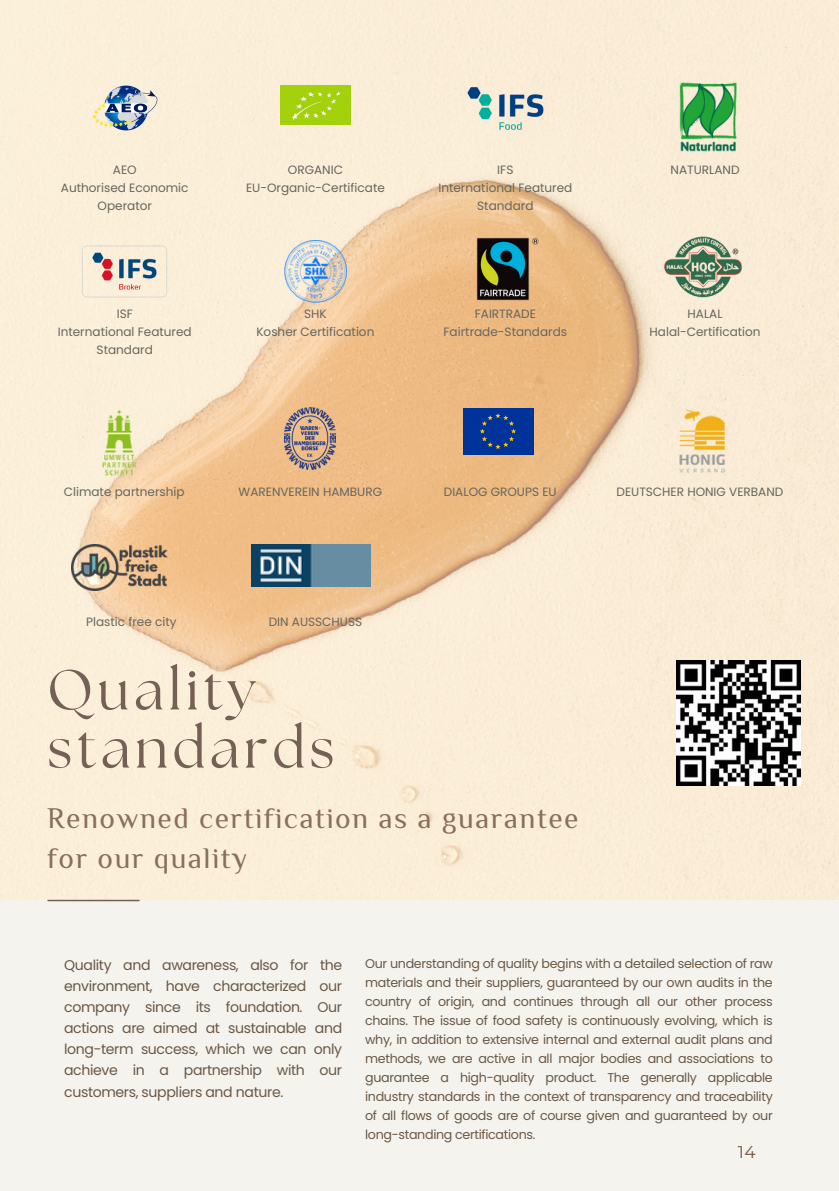
<style>
.page{position:relative;width:839px;height:1191px;background:#fff}
.page>*{position:absolute;margin:0;border:0;box-sizing:border-box;transform-origin:0 0}
.t1{font:56.4px/58.2px "The Seasons";letter-spacing:.08em;color:#746054}
.t2{font:29.4px/40.2px "El Messiri";letter-spacing:.05em;color:#896f5d}
.t3{font:17px "Montserrat";color:#765239}
.t4{font:14px/21.2px "Poppins";letter-spacing:-.025em;color:#6b5845;text-align:justify}
.t5{font:12.6px/19px "Poppins";letter-spacing:-.025em;color:#6b5845;text-align:justify}
.t6{font:12px/18px "Poppins";color:#66665f;text-align:center}
</style>
<div class="page">
<img style="left:0;top:0;width:838px;height:900px">
<div style="left:0;top:900px;width:838px;height:291px;background:#f4f3ee"></div>
<hr style="left:48px;top:900px;width:91px;height:1px;background:#746054">
<img style="left:85px;top:86px;width:80px;height:51px">
<img style="left:280px;top:86px;width:71px;height:39px">
<img style="left:466px;top:86px;width:78px;height:48px">
<img style="left:79px;top:241px;width:91px;height:61px">
<img style="left:285px;top:241px;width:61px;height:61px">
<img style="left:469px;top:237px;width:72px;height:66px">
<img style="left:673px;top:67px;width:70px;height:96px">
<img style="left:662px;top:237px;width:84px;height:61px">
<img style="left:284px;top:408px;width:51px;height:61px">
<img style="left:93px;top:408px;width:51px;height:72px">
<img style="left:675px;top:408px;width:54px;height:66px">
<img style="left:252px;top:545px;width:118px;height:42px">
<img style="left:71px;top:544px;width:98px;height:47px">
<div style="left:463px;top:408px;width:70px;height:46px;background:#039"></div>
<svg style="left:480px;top:413px;width:36px;height:36px"></svg>
<img style="left:676px;top:661px;width:124px;height:124px">
<p class="t6" style="left:113px;top:161px;width:25px">AEO</p>
<p class="t6" style="left:61px;top:179px;width:129px">Authorised Economic<br>Operator</p>
<p class="t6" style="left:117px;top:305px;width:18px">ISF</p>
<p class="t6" style="left:58px;top:323px;width:135px">International Featured<br>Standard</p>
<p class="t6" style="left:288px;top:161px;width:57px">ORGANIC</p>
<p class="t6" style="left:246px;top:179px;width:140px">EU-Organic-Certificate</p>
<p class="t6" style="left:304px;top:305px;width:24px">SHK</p>
<p class="t6" style="left:256px;top:323px;width:119px">Kosher Certification</p>
<p class="t6" style="left:497px;top:161px;width:18px">IFS</p>
<p class="t6" style="left:438px;top:179px;width:135px">International Featured<br>Standard</p>
<p class="t6" style="left:475px;top:305px;width:63px">FAIRTRADE</p>
<p class="t6" style="left:443px;top:323px;width:125px">Fairtrade-Standards</p>
<p class="t6" style="left:670px;top:161px;width:70px">NATURLAND</p>
<p class="t6" style="left:687px;top:305px;width:37px">HALAL</p>
<p class="t6" style="left:649px;top:323px;width:113px">Halal-Certification</p>
<p class="t6" style="left:64px;top:482px;width:122px">Climate partnership</p>
<p class="t6" style="left:238px;top:482px;width:145px">WARENVEREIN HAMBURG</p>
<p class="t6" style="left:616px;top:482px;width:168px">DEUTSCHER HONIG VERBAND</p>
<p class="t6" style="left:444px;top:482px;width:114px">DIALOG GROUPS EU</p>
<p class="t6" style="left:86px;top:612px;width:92px">Plastic free city</p>
<p class="t6" style="left:269px;top:612px;width:95px">DIN AUSSCHUSS</p>
<p class="t1" style="left:47px;top:664px;width:289px">Quality standards</p>
<p class="t2" style="left:47px;top:798px;width:533px">Renowned certification as a guarantee for our quality</p>
<p class="t4" style="left:64px;top:954px;width:279px">Quality and awareness, also for the environment, have characterized our company since its foundation. Our actions are aimed at sustainable and long-term success, which we can only achieve in a partnership with our customers, suppliers and nature.</p>
<p class="t5" style="left:365px;top:954px;width:409px">Our understanding of quality begins with a detailed selection of raw materials and their suppliers, guaranteed by our own audits in the country of origin, and continues through all our other process chains. The issue of food safety is continuously evolving, which is why, in addition to extensive internal and external audit plans and methods, we are active in all major bodies and associations to guarantee a high-quality product. The generally applicable industry standards in the context of transparency and traceability of all flows of goods are of course given and guaranteed by our long-standing certifications.</p>
<p class="t3" style="left:738px;top:1141px;width:19px">14</p>
</div>
